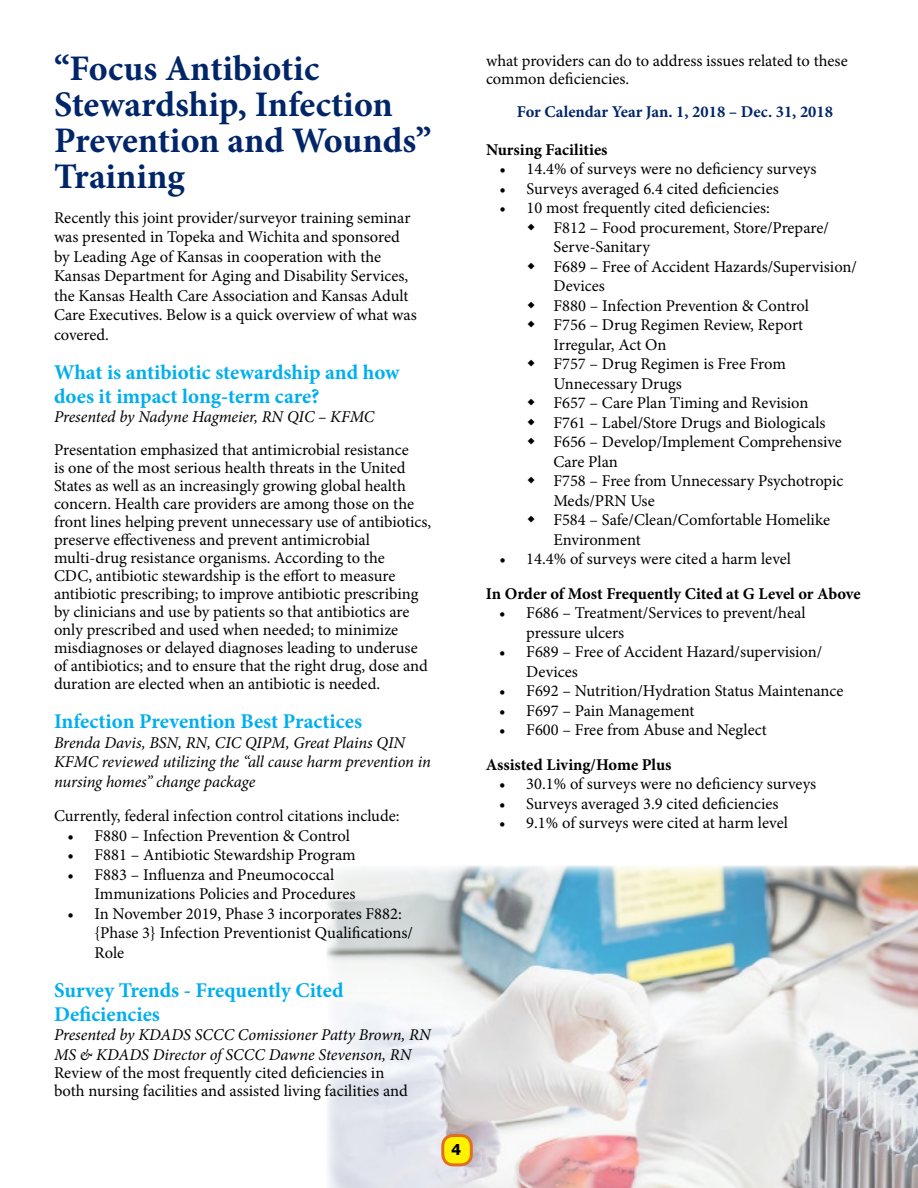
<style>
.page{position:relative;width:918px;height:1188px;background:#fff}
.page>*{position:absolute;margin:0;border:0;box-sizing:border-box;transform-origin:0 0}
.t1{font:700 36px/36px "Minion Pro";letter-spacing:-.005em;color:#002569}
.t2{font:700 21px/24px "Minion Pro";color:#00aeef}
.t3{font:16.5px/19.5px "Minion Pro";color:#000}
.t4{font:italic 16.5px/19.5px "Minion Pro";letter-spacing:-.005em;color:#000}
.t5{font:700 16.5px "Minion Pro";color:#000}
.t6{font:700 16.5px "Minion Pro";color:#002569}
.t7{font:700 15px "Tahoma";color:#000}
</style>
<div class="page">
<img style="left:326px;top:865px;width:592px;height:323px">
<div style="left:443px;top:1136px;width:28px;height:29px;background:#fff200;border-radius:10px"></div>
<div style="left:441px;top:1134px;width:32px;height:32px;border:3px solid #df6f25;border-radius:10px"></div>
<h1 class="t1" style="left:54px;top:50px;width:379px">“Focus Antibiotic<br>Stewardship, Infection<br>Prevention and Wounds”<br>Training</h1>
<p class="t3" style="left:54px;top:208px;width:364px">Recently this joint provider/surveyor training seminar was presented in Topeka and Wichita and sponsored by Leading Age of Kansas in cooperation with the Kansas Department for Aging and Disability Services, the Kansas Health Care Association and Kansas Adult Care Executives. Below is a quick overview of what was covered.</p>
<p class="t2" style="left:54px;top:360px;width:347px">What is antibiotic stewardship and how does it impact long-term care?</p>
<p class="t4" style="left:54px;top:407px;width:322px">Presented by Nadyne Hagmeier, RN QIC – KFMC</p>
<p class="t3" style="left:54px;top:441px;width:379px;line-height:18px">Presentation emphasized that antimicrobial resistance<br>is one of the most serious health threats in the United States as well as an increasingly growing global health concern. Health care providers are among those on the front lines helping prevent unnecessary use of antibiotics, preserve effectiveness and prevent antimicrobial multi-drug resistance organisms. According to the<br>CDC, antibiotic stewardship is the effort to measure antibiotic prescribing; to improve antibiotic prescribing by clinicians and use by patients so that antibiotics are only prescribed and used when needed; to minimize misdiagnoses or delayed diagnoses leading to underuse of antibiotics; and to ensure that the right drug, dose and duration are elected when an antibiotic is needed.</p>
<p class="t2" style="left:54px;top:709px;width:310px">Infection Prevention Best Practices</p>
<p class="t4" style="left:54px;top:733px;width:378px">Brenda Davis, BSN, RN, CIC QIPM, Great Plains QIN<br>KFMC reviewed utilizing the “all cause harm prevention in nursing homes” change package</p>
<p class="t3" style="left:54px;top:806px;width:347px">Currently, federal infection control citations include:</p>
<p class="t3" style="left:67px;top:826px;width:284px">• F880 – Infection Prevention &amp; Control</p>
<p class="t3" style="left:67px;top:845px;width:290px">• F881 – Antibiotic Stewardship Program</p>
<p class="t3" style="left:94px;top:865px;width:262px;text-indent:-27px">• F883 – Influenza and Pneumococcal<br>Immunizations Policies and Procedures</p>
<p class="t3" style="left:94px;top:904px;width:320px;text-indent:-27px">• In November 2019, Phase 3 incorporates F882: {Phase 3} Infection Preventionist Qualifications/<br>Role</p>
<p class="t2" style="left:54px;top:978px;width:291px">Survey Trends - Frequently Cited<br>Deficiencies</p>
<p class="t4" style="left:54px;top:1025px;width:378px">Presented by KDADS SCCC Comissioner Patty Brown, RN<br>MS &amp; KDADS Director of SCCC Dawne Stevenson, RN</p>
<p class="t3" style="left:54px;top:1063px;width:355px;line-height:18px">Review of the most frequently cited deficiencies in both nursing facilities and assisted living facilities and</p>
<p class="t7" style="left:452px;top:1139px;width:11px">4</p>
<p class="t3" style="left:486px;top:52px;width:363px;line-height:18px">what providers can do to address issues related to these common deficiencies.</p>
<p class="t6" style="left:517px;top:100px;width:318px">For Calendar Year Jan. 1, 2018 – Dec. 31, 2018</p>
<p class="t5" style="left:486px;top:138px;width:123px">Nursing Facilities</p>
<p class="t3" style="left:500px;top:159px;width:319px">• 14.4% of surveys were no deficiency surveys</p>
<p class="t3" style="left:500px;top:179px;width:281px">• Surveys averaged 6.4 cited deficiencies</p>
<p class="t3" style="left:553px;top:198px;width:305px;text-indent:-54px">• 10 most frequently cited deficiencies:<br>F812 – Food procurement, Store/Prepare/<br>Serve-Sanitary<br>F689 – Free of Accident Hazards/Supervision/<br>Devices<br>F880 – Infection Prevention &amp; Control<br>F756 – Drug Regimen Review, Report<br>Irregular, Act On<br>F757 – Drug Regimen is Free From<br>Unnecessary Drugs<br>F657 – Care Plan Timing and Revision<br>F761 – Label/Store Drugs and Biologicals<br>F656 – Develop/Implement Comprehensive<br>Care Plan<br>F758 – Free from Unnecessary Psychotropic<br>Meds/PRN Use<br>F584 – Safe/Clean/Comfortable Homelike<br>Environment</p>
<p class="t3" style="left:499px;top:549px;width:293px">• 14.4% of surveys were cited a harm level</p>
<p class="t5" style="left:486px;top:582px;width:376px">In Order of Most Frequently Cited at G Level or Above</p>
<p class="t3" style="left:526px;top:603px;width:281px;text-indent:-27px">• F686 – Treatment/Services to prevent/heal pressure ulcers</p>
<p class="t3" style="left:526px;top:642px;width:297px;text-indent:-27px">• F689 – Free of Accident Hazard/supervision/<br>Devices</p>
<p class="t3" style="left:499px;top:681px;width:346px">• F692 – Nutrition/Hydration Status Maintenance</p>
<p class="t3" style="left:499px;top:701px;width:197px">• F697 – Pain Management</p>
<p class="t3" style="left:499px;top:720px;width:269px">• F600 – Free from Abuse and Neglect</p>
<p class="t5" style="left:486px;top:753px;width:187px">Assisted Living/Home Plus</p>
<p class="t3" style="left:499px;top:774px;width:319px">• 30.1% of surveys were no deficiency surveys</p>
<p class="t3" style="left:499px;top:794px;width:281px">• Surveys averaged 3.9 cited deficiencies</p>
<p class="t3" style="left:499px;top:813px;width:290px">• 9.1% of surveys were cited at harm level</p>
</div>
